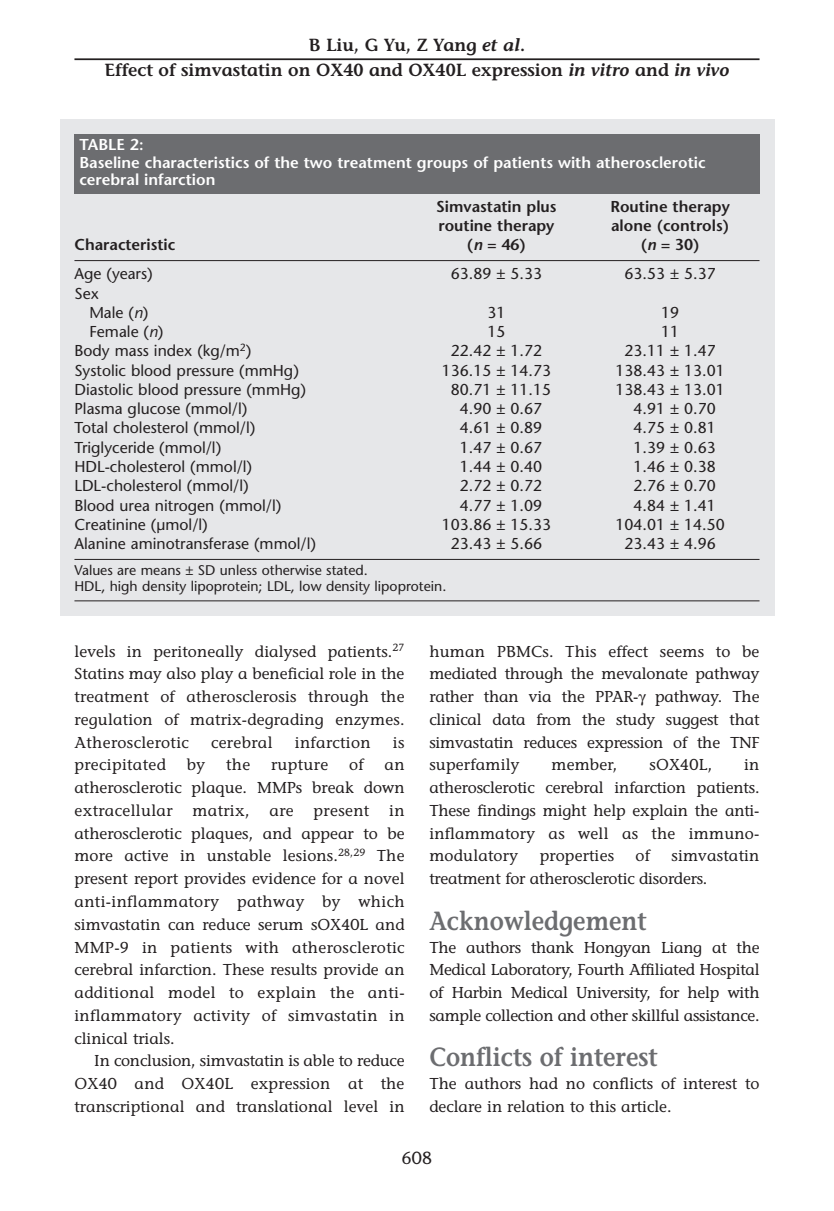
<style>
.page{position:relative;width:834px;height:1211px;background:#fff}
.page>*{position:absolute;margin:0;border:0;box-sizing:border-box;transform-origin:0 0}
.t1{font:600 26.25px "Stone Informal";color:#6c6d70;scale:.9 1}
.t2{font:600 17.5px/24.5px "Stone Informal";color:#231f20;text-align:center}
.t3{font:17.5px "Stone Informal";color:#231f20}
.t4{font:15.75px/22.8px "Stone Informal";letter-spacing:.005em;color:#231f20;text-align:justify}
.t5{font:15.75px/19.2px "Stone Sans";color:#231f20}
.t6{font:600 15.75px/17.5px "Stone Sans";color:#fff}
.t7{font:600 15.75px "Stone Sans";color:#231f20}
.t8{font:15.75px "Stone Informal";letter-spacing:.025em;color:#231f20}
.t9{font:14px/15.8px "Stone Sans";color:#231f20}
.s1{font-style:italic}
</style>
<div class="page">
<hr style="left:74px;top:58px;width:685px;height:2px;background:#231f20">
<div style="left:60px;top:119px;width:714px;height:496px;background:#e6e7e9"></div>
<div style="left:74px;top:134px;width:685px;height:59px;background:#6c6d70"></div>
<hr style="left:74px;top:260px;width:685px;height:1px;background:#231f20">
<hr style="left:74px;top:559px;width:685px;height:1px;background:#231f20">
<hr style="left:74px;top:600px;width:685px;height:1px;background:#231f20">
<p class="t2" style="left:105px;top:35px;width:626px">B Liu, G Yu, Z Yang <span class="s1">et al</span>.<br>Effect of simvastatin on OX40 and OX40L expression <span class="s1">in vitro</span> and <span class="s1">in vivo</span></p>
<p class="t6" style="left:79px;top:137px;width:627px">TABLE 2:<br>Baseline characteristics of the two treatment groups of patients with atherosclerotic cerebral infarction</p>
<p class="t7" style="left:436px;top:200px;width:122px">Simvastatin plus</p>
<p class="t7" style="left:610px;top:200px;width:121px">Routine therapy</p>
<p class="t7" style="left:438px;top:219px;width:117px">routine therapy</p>
<p class="t7" style="left:611px;top:219px;width:119px">alone (controls)</p>
<p class="t7" style="left:74px;top:239px;width:102px">Characteristic</p>
<p class="t7" style="left:467px;top:239px;width:60px">(<span class="s1">n</span> = 46)</p>
<p class="t7" style="left:640px;top:239px;width:60px">(<span class="s1">n</span> = 30)</p>
<p class="t5" style="left:74px;top:266px;width:80px">Age (years)</p>
<p class="t5" style="left:450px;top:266px;width:93px">63.89 ± 5.33</p>
<p class="t5" style="left:624px;top:266px;width:93px">63.53 ± 5.37</p>
<p class="t5" style="left:89px;top:285px;width:61px;text-indent:-15px">Sex<br>Male (<span class="s1">n</span>)</p>
<p class="t5" style="left:487px;top:304px;width:20px">31</p>
<p class="t5" style="left:661px;top:304px;width:20px">19</p>
<p class="t5" style="left:89px;top:324px;width:76px">Female (<span class="s1">n</span>)</p>
<p class="t5" style="left:487px;top:324px;width:20px">15</p>
<p class="t5" style="left:661px;top:324px;width:20px">11</p>
<p class="t5" style="left:74px;top:343px;width:178px">Body mass index (kg/m<sup>2</sup>)</p>
<p class="t5" style="left:450px;top:343px;width:93px">22.42 ± 1.72</p>
<p class="t5" style="left:624px;top:343px;width:93px">23.11 ± 1.47</p>
<p class="t5" style="left:74px;top:362px;width:226px">Systolic blood pressure (mmHg)</p>
<p class="t5" style="left:441px;top:362px;width:111px">136.15 ± 14.73</p>
<p class="t5" style="left:615px;top:362px;width:111px">138.43 ± 13.01</p>
<p class="t5" style="left:74px;top:381px;width:233px">Diastolic blood pressure (mmHg)</p>
<p class="t5" style="left:450px;top:381px;width:102px">80.71 ± 11.15</p>
<p class="t5" style="left:615px;top:381px;width:111px">138.43 ± 13.01</p>
<p class="t5" style="left:74px;top:401px;width:174px">Plasma glucose (mmol/l)</p>
<p class="t5" style="left:459px;top:401px;width:84px">4.90 ± 0.67</p>
<p class="t5" style="left:633px;top:401px;width:84px">4.91 ± 0.70</p>
<p class="t5" style="left:74px;top:420px;width:182px">Total cholesterol (mmol/l)</p>
<p class="t5" style="left:459px;top:420px;width:84px">4.61 ± 0.89</p>
<p class="t5" style="left:633px;top:420px;width:84px">4.75 ± 0.81</p>
<p class="t5" style="left:74px;top:439px;width:148px">Triglyceride (mmol/l)</p>
<p class="t5" style="left:459px;top:439px;width:84px">1.47 ± 0.67</p>
<p class="t5" style="left:633px;top:439px;width:84px">1.39 ± 0.63</p>
<p class="t5" style="left:74px;top:458px;width:179px">HDL-cholesterol (mmol/l)</p>
<p class="t5" style="left:459px;top:458px;width:84px">1.44 ± 0.40</p>
<p class="t5" style="left:633px;top:458px;width:84px">1.46 ± 0.38</p>
<p class="t5" style="left:74px;top:478px;width:176px">LDL-cholesterol (mmol/l)</p>
<p class="t5" style="left:459px;top:478px;width:84px">2.72 ± 0.72</p>
<p class="t5" style="left:633px;top:478px;width:84px">2.76 ± 0.70</p>
<p class="t5" style="left:74px;top:497px;width:208px">Blood urea nitrogen (mmol/l)</p>
<p class="t5" style="left:459px;top:497px;width:84px">4.77 ± 1.09</p>
<p class="t5" style="left:633px;top:497px;width:84px">4.84 ± 1.41</p>
<p class="t5" style="left:74px;top:516px;width:135px">Creatinine (µmol/l)</p>
<p class="t5" style="left:441px;top:516px;width:111px">103.86 ± 15.33</p>
<p class="t5" style="left:615px;top:516px;width:111px">104.01 ± 14.50</p>
<p class="t5" style="left:74px;top:535px;width:243px">Alanine aminotransferase (mmol/l)</p>
<p class="t5" style="left:450px;top:535px;width:93px">23.43 ± 5.66</p>
<p class="t5" style="left:624px;top:535px;width:93px">23.43 ± 4.96</p>
<p class="t9" style="left:74px;top:563px;width:373px">Values are means ± SD unless otherwise stated.<br>HDL, high density lipoprotein; LDL, low density lipoprotein.</p>
<p class="t4" style="left:74px;top:641px;width:331px">levels in peritoneally dialysed patients.<sup>27<br></sup>Statins may also play a beneficial role in the treatment of atherosclerosis through the regulation of matrix-degrading enzymes.<br>Atherosclerotic</p>
<p class="t8" style="left:211px;top:736px;width:63px">cerebral</p>
<p class="t4" style="left:295px;top:732px;width:77px">infarction</p>
<p class="t4" style="left:393px;top:732px;width:13px">is</p>
<p class="t4" style="left:74px;top:755px;width:93px">precipitated</p>
<p class="t4" style="left:187px;top:755px;width:20px">by</p>
<p class="t4" style="left:226px;top:755px;width:26px">the</p>
<p class="t8" style="left:271px;top:758px;width:59px">rupture</p>
<p class="t4" style="left:349px;top:755px;width:16px">of</p>
<p class="t4" style="left:74px;top:755px;width:331px;text-indent:310px">an atherosclerotic plaque. MMPs break down extracellular</p>
<p class="t4" style="left:74px;top:800px;width:331px;text-indent:314px">in atherosclerotic plaques, and appear to be more active in unstable lesions.<sup>28,29</sup> The present report provides evidence for a novel anti-inflammatory pathway by which simvastatin can reduce serum sOX40L and MMP-9 in patients with atherosclerotic cerebral infarction. These results provide an additional model to explain the anti&shy;inflammatory activity of simvastatin in clinical trials.</p>
<p class="t4" style="left:74px;top:1051px;width:331px;text-indent:20px">In conclusion, simvastatin is able to reduce OX40 and OX40L expression at the transcriptional and translational level in</p>
<p class="t4" style="left:192px;top:800px;width:59px">matrix,</p>
<p class="t4" style="left:269px;top:800px;width:26px">are</p>
<p class="t8" style="left:313px;top:804px;width:57px">present</p>
<p class="t4" style="left:429px;top:641px;width:331px">human PBMCs. This effect seems to be mediated through the mevalonate pathway rather than via the PPAR- pathway. The clinical data from the study suggest that simvastatin reduces expression of the TNF superfamily</p>
<p class="t4" style="left:551px;top:755px;width:67px">member,</p>
<p class="t4" style="left:649px;top:755px;width:64px">sOX40L,</p>
<p class="t4" style="left:429px;top:755px;width:331px;text-indent:315px">in atherosclerotic cerebral infarction patients.<br>These findings might help explain the anti&shy;inflammatory as well as the immuno&shy;modulatory</p>
<p class="t4" style="left:539px;top:846px;width:76px">properties</p>
<p class="t4" style="left:635px;top:846px;width:16px">of</p>
<p class="t4" style="left:429px;top:846px;width:331px;text-indent:242px">simvastatin treatment for atherosclerotic disorders.</p>
<h1 class="t1" style="left:429px;top:910px;width:243px">Acknowledgement</h1>
<p class="t4" style="left:429px;top:937px;width:331px">The authors thank Hongyan Liang at the Medical Laboratory, Fourth Affiliated Hospital of Harbin Medical University, for help with sample collection and other skillful assistance.</p>
<h1 class="t1" style="left:429px;top:1047px;width:255px">Conflicts of interest</h1>
<p class="t4" style="left:429px;top:1073px;width:331px">The authors had no conflicts of interest to declare in relation to this article.</p>
<p class="t3" style="left:402px;top:1151px;width:32px">608</p>
</div>
